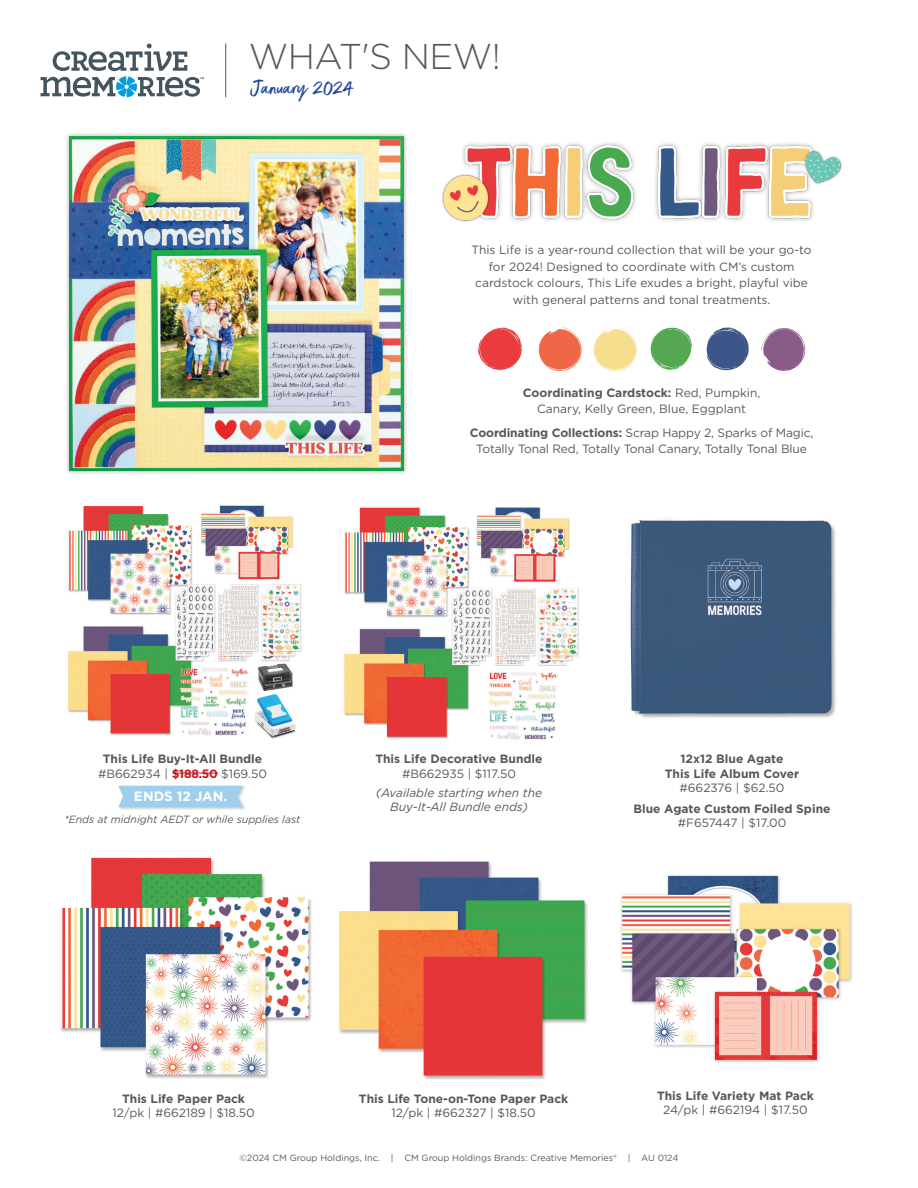
<style>
.page{position:relative;width:918px;height:1188px;background:#fff}
.page>*{position:absolute;margin:0;border:0;box-sizing:border-box;transform-origin:0 0}
.t1{font:300 35.85px "Gotham";letter-spacing:-.015em;color:#57585a}
.t2{font:24px "Better Times";color:#22469d}
.t3{font:700 13.5px "Gotham";color:#fff}
.t4{font:12px/16.5px "Gotham";color:#57585a;text-align:center}
.t5{font:700 12px/14.4px "Gotham";color:#57585a;text-align:center}
.t6{font:italic 12px/13.5px "Gotham";color:#57585a;text-align:center}
.t7{font:italic 10.5px "Gotham";color:#57585a}
.t8{font:9px "Gotham";color:#57585a}
.s1{font-weight:700}
.s2{font-weight:400}
.s3{color:#c2171e}
</style>
<div class="page">
<hr style="left:225px;top:44px;width:1px;height:53px;background:#57585a">
<svg style="left:41px;top:44px;width:163px;height:53px"></svg>
<img style="left:630px;top:519px;width:206px;height:199px">
<img style="left:620px;top:875px;width:232px;height:188px">
<img style="left:339px;top:861px;width:249px;height:219px">
<img style="left:68px;top:505px;width:234px;height:234px">
<img style="left:60px;top:857px;width:252px;height:222px">
<div style="left:66px;top:133px;width:342px;height:342px;background:#231f20;opacity:.35"></div>
<img style="left:70px;top:136px;width:334px;height:335px">
<img style="left:344px;top:507px;width:235px;height:233px">
<div style="left:118px;top:785px;width:128px;height:26px;background:#231f20;opacity:.2"></div>
<div style="left:118px;top:786px;width:125px;height:21px;background:#a0cfee"></div>
<img style="left:442px;top:142px;width:400px;height:80px">
<svg style="left:478px;top:327px;width:44px;height:43px"></svg>
<svg style="left:539px;top:327px;width:43px;height:44px"></svg>
<svg style="left:650px;top:327px;width:42px;height:43px"></svg>
<svg style="left:706px;top:327px;width:43px;height:43px"></svg>
<svg style="left:594px;top:327px;width:43px;height:44px"></svg>
<svg style="left:761px;top:328px;width:44px;height:43px"></svg>
<hr style="left:173px;top:773px;width:45px;height:1px;background:#c2171e">
<p class="t1" style="left:249px;top:34px;width:254px">WHAT'S NEW!</p>
<p class="t2" style="left:250px;top:75px;width:104px">January 2024</p>
<p class="t4" style="left:472px;top:242px;width:342px">This Life is a year-round collection that will be your go-to for 2024! Designed to coordinate with CM’s custom cardstock colours, This Life exudes a bright, playful vibe with general patterns and tonal treatments.</p>
<p class="t4" style="left:523px;top:384px;width:239px"><span class="s1">Coordinating Cardstock:</span> Red, Pumpkin,<br>Canary, Kelly Green, Blue, Eggplant</p>
<p class="t4" style="left:470px;top:424px;width:345px"><span class="s1">Coordinating Collections:</span> Scrap Happy 2, Sparks of Magic,<br>Totally Tonal Red, Totally Tonal Canary, Totally Tonal Blue</p>
<p class="t5" style="left:98px;top:752px;width:171px">This Life Buy-It-All Bundle <span class="s2">#B662934 |</span> <span class="s3">$188.50</span> <span class="s2">$169.50</span></p>
<p class="t3" style="left:134px;top:788px;width:95px">ENDS 12 JAN.</p>
<p class="t7" style="left:64px;top:812px;width:237px">*Ends at midnight AEDT or while supplies last</p>
<p class="t5" style="left:375px;top:752px;width:169px">This Life Decorative Bundle <span class="s2">#B662935 | $117.50</span></p>
<p class="t6" style="left:376px;top:786px;width:168px">(Available starting when the<br>Buy-It-All Bundle ends)</p>
<p class="t5" style="left:665px;top:752px;width:136px">12x12 Blue Agate<br>This Life Album Cover <span class="s2">#662376 | $62.50</span></p>
<p class="t5" style="left:633px;top:801px;width:199px">Blue Agate Custom Foiled Spine <span class="s2">#F657447 | $17.00</span></p>
<p class="t4" style="left:112px;top:1091px;width:144px;line-height:14.4px"><span class="s1">This Life Paper Pack<br></span>12/pk | #662189 | $18.50</p>
<p class="t5" style="left:359px;top:1091px;width:211px">This Life Tone-on-Tone Paper Pack<br><span class="s2">12/pk | #662327 | $18.50</span></p>
<p class="t5" style="left:657px;top:1088px;width:158px">This Life Variety Mat Pack<br><span class="s2">24/pk | #662194 | $17.50</span></p>
<p class="t8" style="left:240px;top:1152px;width:440px">©2024 CM Group Holdings, Inc. | CM Group Holdings Brands: Creative Memories® | AU 0124</p>
</div>
